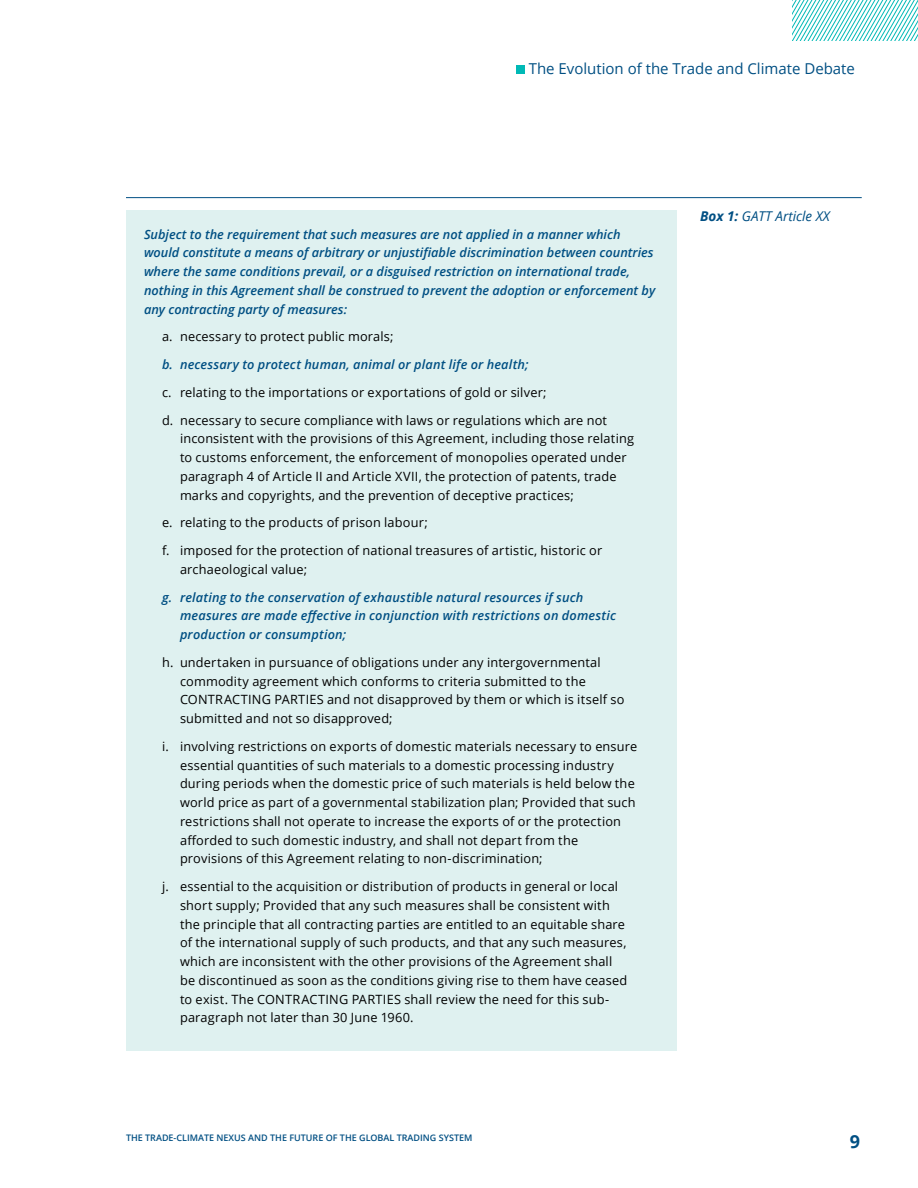
<style>
.page{position:relative;width:918px;height:1188px;background:#fff}
.page>*{position:absolute;margin:0;border:0;box-sizing:border-box;transform-origin:0 0}
.t1{font:700 18px "Open Sans";color:#004f83}
.Column_heading{font:15px "Open Sans";color:#004f83}
.Figure_-_Title{font:italic 13.5px "Open Sans";color:#004f83}
.t2{font:12.75px/18.8px "Open Sans";letter-spacing:.015em;color:#000}
.Table_Text{font:italic 600 12.75px/18.8px "Open Sans";color:#004f83}
.t3{font:600 9px "Open Sans";color:#004f83}
.s1{font-weight:700}
</style>
<div class="page">
<div style="left:516px;top:65px;width:9px;height:9px;background:#00b9b6"></div>
<div style="left:126px;top:211px;width:550px;height:840px;background:#dff1f0"></div>
<hr style="left:126px;top:197px;width:736px;height:1px;background:#004f83">
<svg style="left:792px;top:0;width:126px;height:40px"></svg>
<p class="Column_heading" style="left:529px;top:59px;width:328px">The Evolution of the Trade and Climate Debate</p>
<p class="Table_Text" style="left:144px;top:224px;width:513px">Subject to the requirement that such measures are not applied in a manner which would constitute a means of arbitrary or unjustifiable discrimination between countries where the same conditions prevail, or a disguised restriction on international trade, nothing in this Agreement shall be construed to prevent the adoption or enforcement by any contracting party of measures:</p>
<p class="t2" style="left:162px;top:327px;width:233px">a. necessary to protect public morals;</p>
<p class="Table_Text" style="left:162px;top:355px;width:368px">b. necessary to protect human, animal or plant life or health;</p>
<p class="t2" style="left:162px;top:382px;width:386px">c. relating to the importations or exportations of gold or silver;</p>
<p class="t2" style="left:180px;top:410px;width:455px;text-indent:-18px">d. necessary to secure compliance with laws or regulations which are not inconsistent with the provisions of this Agreement, including those relating to customs enforcement, the enforcement of monopolies operated under paragraph 4 of Article II and Article XVII, the protection of patents, trade marks and copyrights, and the prevention of deceptive practices;</p>
<p class="t2" style="left:162px;top:513px;width:267px">e. relating to the products of prison labour;</p>
<p class="t2" style="left:180px;top:541px;width:424px;text-indent:-18px">f. imposed for the protection of national treasures of artistic, historic or archaeological value;</p>
<p class="Table_Text" style="left:180px;top:587px;width:438px;text-indent:-18px">g. relating to the conservation of exhaustible natural resources if such measures are made effective in conjunction with restrictions on domestic production or consumption;</p>
<p class="t2" style="left:180px;top:652px;width:446px;text-indent:-18px">h. undertaken in pursuance of obligations under any intergovernmental commodity agreement which conforms to criteria submitted to the CONTRACTING PARTIES and not disapproved by them or which is itself so submitted and not so disapproved;</p>
<p class="t2" style="left:180px;top:736px;width:459px;text-indent:-18px">i. involving restrictions on exports of domestic materials necessary to ensure essential quantities of such materials to a domestic processing industry during periods when the domestic price of such materials is held below the world price as part of a governmental stabilization plan; Provided that such restrictions shall not operate to increase the exports of or the protection afforded to such domestic industry, and shall not depart from the provisions of this Agreement relating to non-discrimination;</p>
<p class="t2" style="left:180px;top:877px;width:449px;text-indent:-18px">j. essential to the acquisition or distribution of products in general or local short supply; Provided that any such measures shall be consistent with the principle that all contracting parties are entitled to an equitable share of the international supply of such products, and that any such measures, which are inconsistent with the other provisions of the Agreement shall be discontinued as soon as the conditions giving rise to them have ceased to exist. The CONTRACTING PARTIES shall review the need for this sub&shy;paragraph not later than 30 June 1960.</p>
<p class="t3" style="left:126px;top:1131px;width:348px">THE TRADE-CLIMATE NEXUS AND THE FUTURE OF THE GLOBAL TRADING SYSTEM</p>
<p class="Figure_-_Title" style="left:700px;top:207px;width:131px"><span class="s1">Box 1:</span> GATT Article XX</p>
<h1 class="t1" style="left:850px;top:1129px;width:12px">9</h1>
</div>
